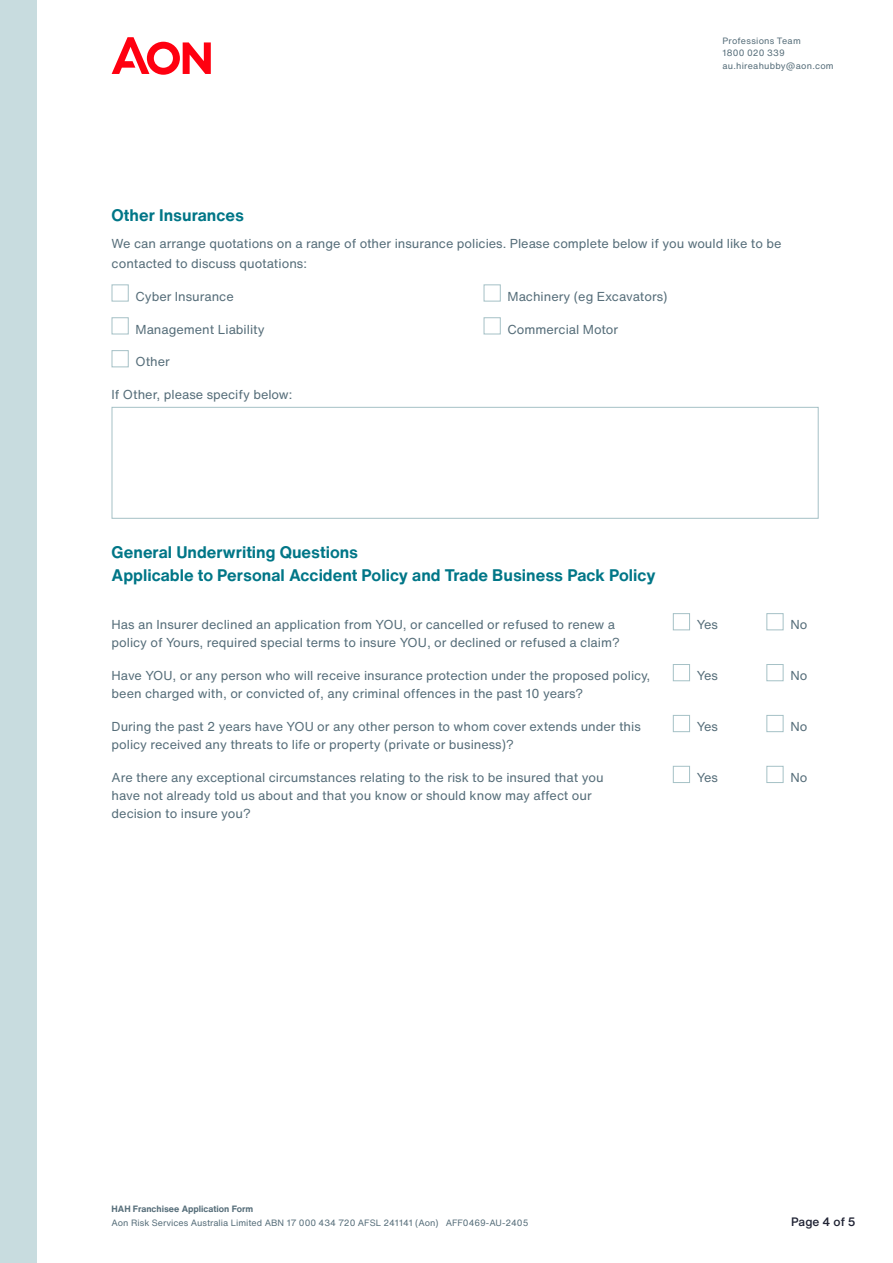
<style>
.page{position:relative;width:893px;height:1263px;background:#fff}
.page>*{position:absolute;margin:0;border:0;box-sizing:border-box;transform-origin:0 0}
.t1{font:700 16.5px/23.1px "Helvetica Now Text";color:#007687}
.t2{font:12.75px/19.8px "Helvetica Now Text";color:#556d79}
.t3{font:500 12px "Helvetica Now Text";color:#202334}
.t4{font:9px "Helvetica Now Text";color:#556d79}
.t5{font:9px/12.6px "Helvetica Now Text";letter-spacing:.025em;color:#556d79}
.t6{font:700 9px "Helvetica Now Text";color:#556d79}
</style>
<div class="page">
<div style="left:112px;top:284px;width:17px;height:17px;border:1px solid #a5c1c6"></div>
<div style="left:484px;top:284px;width:17px;height:17px;border:1px solid #a5c1c6"></div>
<div style="left:112px;top:317px;width:17px;height:17px;border:1px solid #a5c1c6"></div>
<div style="left:484px;top:317px;width:17px;height:17px;border:1px solid #a5c1c6"></div>
<div style="left:112px;top:350px;width:17px;height:17px;border:1px solid #a5c1c6"></div>
<div style="left:112px;top:407px;width:707px;height:112px;border:1px solid #a5c1c6"></div>
<div style="left:673px;top:613px;width:17px;height:17px;border:1px solid #a5c1c6"></div>
<div style="left:766px;top:613px;width:17px;height:17px;border:1px solid #a5c1c6"></div>
<div style="left:673px;top:664px;width:17px;height:17px;border:1px solid #a5c1c6"></div>
<div style="left:766px;top:664px;width:17px;height:17px;border:1px solid #a5c1c6"></div>
<div style="left:673px;top:715px;width:17px;height:17px;border:1px solid #a5c1c6"></div>
<div style="left:766px;top:715px;width:17px;height:17px;border:1px solid #a5c1c6"></div>
<div style="left:673px;top:766px;width:17px;height:17px;border:1px solid #a5c1c6"></div>
<div style="left:766px;top:766px;width:17px;height:17px;border:1px solid #a5c1c6"></div>
<div style="left:0;top:0;width:37px;height:1263px;background:#c8dcdf"></div>
<svg style="left:112px;top:37px;width:99px;height:38px"></svg>
<p class="t5" style="left:722px;top:34px;width:113px">Professions Team<br>1800 020 339 au.hireahubby@aon.com</p>
<p class="t1" style="left:112px;top:204px;width:134px">Other Insurances</p>
<p class="t2" style="left:112px;top:234px;width:671px">We can arrange quotations on a range of other insurance policies. Please complete below if you would like to be contacted to discuss quotations:</p>
<p class="t2" style="left:136px;top:286px;width:100px">Cyber Insurance</p>
<p class="t2" style="left:508px;top:286px;width:162px">Machinery (eg Excavators)</p>
<p class="t2" style="left:136px;top:319px;width:131px">Management Liability</p>
<p class="t2" style="left:508px;top:319px;width:112px">Commercial Motor</p>
<p class="t2" style="left:136px;top:352px;width:36px">Other</p>
<p class="t2" style="left:112px;top:385px;width:182px">If Other, please specify below:</p>
<p class="t1" style="left:112px;top:541px;width:545px">General Underwriting Questions<br>Applicable to Personal Accident Policy and Trade Business Pack Policy</p>
<p class="t2" style="left:112px;top:615px;width:505px">Has an Insurer declined an application from YOU, or cancelled or refused to renew a</p>
<p class="t2" style="left:697px;top:615px;width:23px">Yes</p>
<p class="t2" style="left:790px;top:615px;width:18px">No</p>
<p class="t2" style="left:112px;top:633px;width:510px">policy of Yours, required special terms to insure YOU, or declined or refused a claim?</p>
<p class="t2" style="left:112px;top:666px;width:540px">Have YOU, or any person who will receive insurance protection under the proposed policy,</p>
<p class="t2" style="left:697px;top:666px;width:23px">Yes</p>
<p class="t2" style="left:790px;top:666px;width:18px">No</p>
<p class="t2" style="left:112px;top:684px;width:473px">been charged with, or convicted of, any criminal offences in the past 10 years?</p>
<p class="t2" style="left:112px;top:717px;width:531px">During the past 2 years have YOU or any other person to whom cover extends under this</p>
<p class="t2" style="left:697px;top:717px;width:23px">Yes</p>
<p class="t2" style="left:790px;top:717px;width:18px">No</p>
<p class="t2" style="left:112px;top:735px;width:404px">policy received any threats to life or property (private or business)?</p>
<p class="t2" style="left:112px;top:768px;width:493px">Are there any exceptional circumstances relating to the risk to be insured that you</p>
<p class="t2" style="left:697px;top:768px;width:23px">Yes</p>
<p class="t2" style="left:790px;top:768px;width:18px">No</p>
<p class="t2" style="left:112px;top:787px;width:482px;line-height:18px">have not already told us about and that you know or should know may affect our decision to insure you?</p>
<p class="t6" style="left:112px;top:1203px;width:143px">HAH Franchisee Application Form</p>
<p class="t4" style="left:112px;top:1216px;width:418px">Aon Risk Services Australia Limited ABN 17 000 434 720 AFSL 241141 (Aon) AFF0469-AU-2405</p>
<p class="t3" style="left:791px;top:1213px;width:66px">Page 4 of 5</p>
</div>
